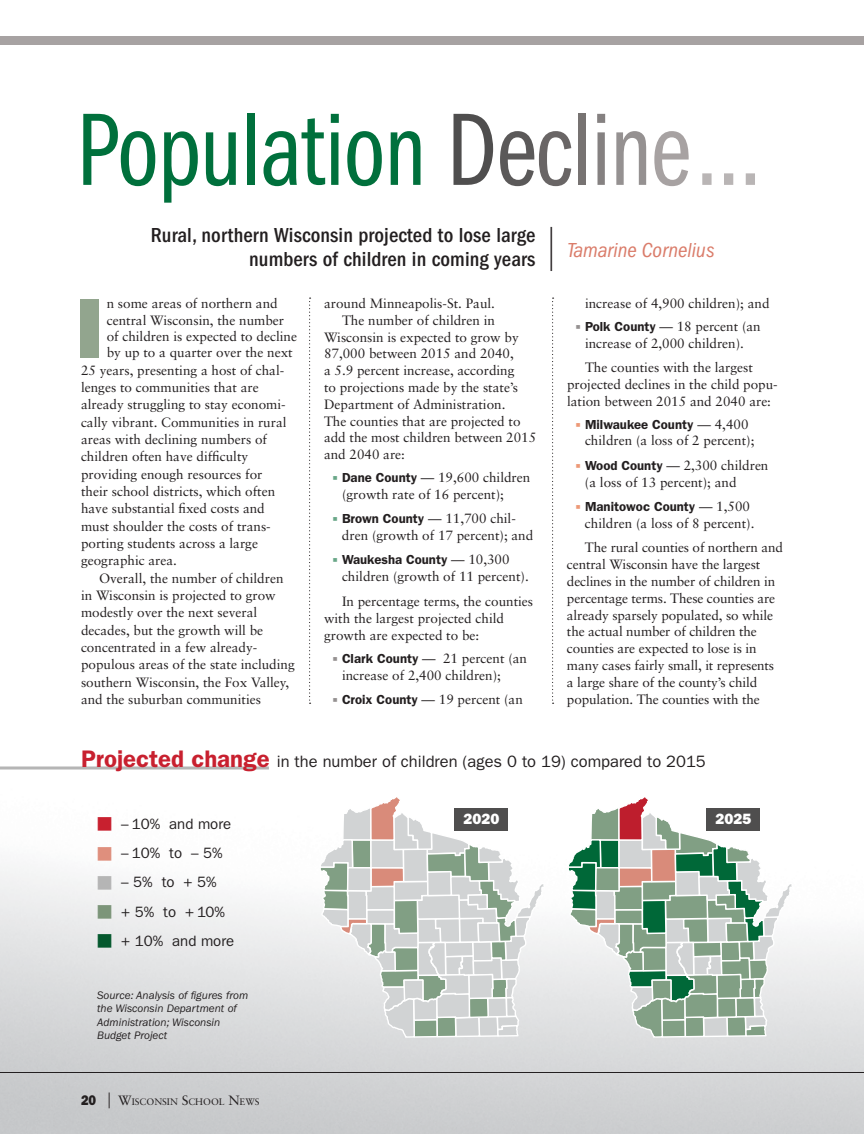
<style>
.page{position:relative;width:864px;height:1134px;background:#fff}
.page>*{position:absolute;margin:0;border:0;box-sizing:border-box;transform-origin:0 0}
.t1{font:106.5px "Franklin Gothic Book Cmpr";letter-spacing:-.01em;color:#00703c}
.t2{font:800 85.65px "Franklin Gothic";color:#92a58e}
.t3{font:500 condensed 21px/24px "Franklin Gothic";letter-spacing:.005em;color:#231f20}
.t4{font:16.5px "Franklin Gothic";color:#231f20}
.t5{font:15px/29.2px "Franklin Gothic";color:#231f20}
.t6{font:800 15px "Franklin Gothic";color:#fff}
.t7{font:13.5px/16.8px "Sabon";color:#231f20}
.t8{font:600 13.2px "Franklin Gothic";color:#231f20}
.t9{font:italic 11.25px/13.5px "Franklin Gothic";color:#231f20}
.t10{font:9.45px "Sabon";color:#231f20}
.s1{color:#4f4e4e}
.s2{color:#5b5959}
.s3{color:#696565}
.s4{color:#777372}
.s5{color:#858181}
.s6{color:#959191}
.s7{color:#a7a2a2}
.s8{color:#b9b5b5}
.s9{font-family:"Universal Newswith Comm Pi";font-size:15px;color:#69a788}
.s10{font-family:"Franklin Gothic";font-weight:600;font-size:13.2px}
.s11{font-family:"Universal Newswith Comm Pi";font-weight:400;font-size:15px;color:#69a788}
.s12{font-family:"Sabon";font-weight:400;font-size:13.5px}
.s13{font-family:"Universal Newswith Comm Pi";font-size:15px;color:#959191}
.s14{font-family:"Universal Newswith Comm Pi";font-weight:400;font-size:15px;color:#ed9977}
.s15{font-family:"Universal Newswith Comm Pi";font-size:15px;color:#ed9977}
.s16{font-weight:600;font-size:24px;color:#c8202f}
.s17{font-family:"Universal Newswith Comm Pi";font-size:27px;color:#c8202f}
.s18{font-family:"Universal Newswith Comm Pi";font-size:27px;color:#df8f7d}
.s19{font-family:"Universal Newswith Comm Pi";font-size:27px;color:#b5b5b5}
.s20{font-family:"Universal Newswith Comm Pi";font-size:27px;color:#7c9579}
.s21{font-family:"Universal Newswith Comm Pi";font-size:27px;color:#04582d}
.s22{font-family:"Franklin Gothic";font-weight:800;font-size:14.1px}
.s23{font-size:20.25px}
.s24{font-size:13.5px}
</style>
<div class="page">
<svg style="left:319px;top:797px;width:226px;height:241px"></svg>
<svg style="left:567px;top:797px;width:226px;height:241px"></svg>
<svg style="left:552px;top:298px;width:2px;height:406px"></svg>
<svg style="left:309px;top:298px;width:2px;height:406px"></svg>
<hr style="left:0;top:1072px;width:864px;height:1px;background:#231f20">
<svg style="left:0;top:766px;width:269px;height:4px"></svg>
<div style="left:0;top:36px;width:864px;height:9px;background:#a7a2a2"></div>
<div style="left:454px;top:808px;width:54px;height:23px;background:#4f4e4e"></div>
<div style="left:706px;top:808px;width:54px;height:23px;background:#4f4e4e"></div>
<h1 class="t1" style="left:76px;top:91px;width:686px">Population <span class="s1">D</span><span class="s2">e</span><span class="s3">c</span><span class="s4">l</span><span class="s5">i</span><span class="s6">n</span><span class="s7">e</span><span class="s8">…</span></h1>
<h3 class="t3" style="left:249px;top:223px;width:467px;text-indent:-98px">Rural, northern Wisconsin projected to lose large<br>numbers of children in coming years <sup>|</sup> <sup>Tamarine</sup> <sup>Cornelius</sup></h3>
<h2 class="t2" style="left:76px;top:278px;width:29px">I</h2>
<p class="t7" style="left:107px;top:295px;width:173px">n some areas of northern and</p>
<p class="t7" style="left:107px;top:311px;width:179px">central Wisconsin, the number</p>
<p class="t7" style="left:107px;top:328px;width:192px">of children is expected to decline</p>
<p class="t7" style="left:107px;top:344px;width:188px">by up to a quarter over the next</p>
<p class="t7" style="left:81px;top:362px;width:205px">25 years, presenting a host of chal-</p>
<p class="t7" style="left:81px;top:379px;width:179px">lenges to communities that are</p>
<p class="t7" style="left:81px;top:396px;width:206px">already struggling to stay economi-</p>
<p class="t7" style="left:81px;top:414px;width:207px">cally vibrant. Communities in rural</p>
<p class="t7" style="left:81px;top:431px;width:188px">areas with declining numbers of</p>
<p class="t7" style="left:81px;top:448px;width:169px">children often have difficulty</p>
<p class="t7" style="left:81px;top:466px;width:183px">providing enough resources for</p>
<p class="t7" style="left:81px;top:483px;width:196px">their school districts, which often</p>
<p class="t7" style="left:81px;top:500px;width:185px">have substantial fixed costs and</p>
<p class="t7" style="left:81px;top:517px;width:191px">must shoulder the costs of trans-</p>
<p class="t7" style="left:81px;top:535px;width:179px">porting students across a large</p>
<p class="t7" style="left:81px;top:552px;width:98px">geographic area.</p>
<p class="t7" style="left:99px;top:569px;width:186px">Overall, the number of children</p>
<p class="t7" style="left:81px;top:587px;width:196px">in Wisconsin is projected to grow</p>
<p class="t7" style="left:81px;top:604px;width:178px">modestly over the next several</p>
<p class="t7" style="left:81px;top:621px;width:184px">decades, but the growth will be</p>
<p class="t7" style="left:81px;top:639px;width:178px">concentrated in a few already-</p>
<p class="t7" style="left:81px;top:656px;width:215px">populous areas of the state including</p>
<p class="t7" style="left:81px;top:673px;width:210px">southern Wisconsin, the Fox Valley,</p>
<p class="t7" style="left:81px;top:691px;width:182px">and the suburban communities</p>
<p class="t7" style="left:324px;top:295px;width:173px">around Minneapolis-St. Paul.</p>
<p class="t7" style="left:342px;top:312px;width:155px">The number of children in</p>
<p class="t7" style="left:324px;top:328px;width:196px">Wisconsin is expected to grow by</p>
<p class="t7" style="left:324px;top:345px;width:191px">87,000 between 2015 and 2040,</p>
<p class="t7" style="left:324px;top:362px;width:192px">a 5.9 percent increase, according</p>
<p class="t7" style="left:324px;top:379px;width:196px">to projections made by the state’s</p>
<p class="t7" style="left:324px;top:396px;width:183px">Department of Administration.</p>
<p class="t7" style="left:324px;top:412px;width:198px">The counties that are projected to</p>
<p class="t7" style="left:324px;top:429px;width:214px">add the most children between 2015</p>
<p class="t7" style="left:324px;top:446px;width:83px">and 2040 are:</p>
<p class="t7" style="left:342px;top:469px;width:190px;text-indent:-9px"><span class="s9">b</span> <span class="s10">Dane County</span> — 19,600 children (growth rate of 16 percent);</p>
<p class="t7" style="left:342px;top:510px;width:193px;text-indent:-9px"><span class="s9">b</span> <span class="s10">Brown County</span> — 11,700 chil&shy;dren (growth of 17 percent); and</p>
<p class="t8" style="left:333px;top:552px;width:178px"><span class="s11">b</span> Waukesha County <span class="s12">— 10,300</span></p>
<p class="t7" style="left:342px;top:563px;width:193px;line-height:25.8px">children (growth of 11 percent).<br>In percentage terms, the counties</p>
<p class="t7" style="left:324px;top:610px;width:182px">with the largest projected child growth are expected to be:</p>
<p class="t7" style="left:342px;top:650px;width:187px;text-indent:-9px"><span class="s13">b</span> <span class="s10">Clark County</span> — 21 percent (an increase of 2,400 children);</p>
<p class="t7" style="left:333px;top:691px;width:191px"><span class="s13">b</span> <span class="s10">Croix County</span> — 19 percent (an</p>
<p class="t7" style="left:576px;top:292px;width:195px;line-height:22.8px;text-indent:9px">increase of 4,900 children); and <span class="s13">b</span> <span class="s10">Polk County</span> — 18 percent (an</p>
<p class="t7" style="left:585px;top:331px;width:170px;line-height:24.3px">increase of 2,000 children).<br>The counties with the largest</p>
<p class="t7" style="left:567px;top:376px;width:212px">projected declines in the child popu&shy;lation between 2015 and 2040 are:</p>
<p class="t8" style="left:576px;top:416px;width:174px"><span class="s14">b</span> Milwaukee County <span class="s12">— 4,400</span></p>
<p class="t7" style="left:576px;top:428px;width:194px;line-height:24.3px;text-align:center">children (a loss of 2 percent);<br><span class="s15">b</span> <span class="s10">Wood County</span> — 2,300 children</p>
<p class="t7" style="left:585px;top:473px;width:153px">(a loss of 13 percent); and</p>
<p class="t8" style="left:576px;top:499px;width:176px"><span class="s14">b</span> Manitowoc County <span class="s12">— 1,500</span></p>
<p class="t7" style="left:585px;top:511px;width:200px;line-height:24.3px">children (a loss of 8 percent).<br>The rural counties of northern and</p>
<p class="t7" style="left:567px;top:556px;width:210px">central Wisconsin have the largest declines in the number of children in percentage terms. These counties are already sparsely populated, so while the actual number of children the counties are expected to lose is in many cases fairly small, it represents a large share of the county’s child population. The counties with the</p>
<p class="t4" style="left:81px;top:751px;width:626px"><span class="s16">Projected change</span> in the number of children (ages 0 to 19) compared to 2015</p>
<p class="t5" style="left:97px;top:809px;width:139px"><span class="s17">n</span> – 10% and more <span class="s18">n</span> – 10% to – 5% <span class="s19">n</span> – 5% to + 5% <span class="s20">n</span> + 5% to + 10% <span class="s21">n</span> + 10% and more</p>
<p class="t9" style="left:97px;top:988px;width:153px">Source: Analysis of figures from the Wisconsin Department of<br>Administration; Wisconsin<br>Budget Project</p>
<p class="t10" style="left:81px;top:1097px;width:180px"><span class="s22">20</span> <span class="s23">|</span> <span class="s24">W</span>ISCONSIN <span class="s24">S</span>CHOOL <span class="s24">N</span>EWS</p>
<p class="t6" style="left:464px;top:810px;width:37px">2020</p>
<p class="t6" style="left:716px;top:810px;width:37px">2025</p>
</div>
